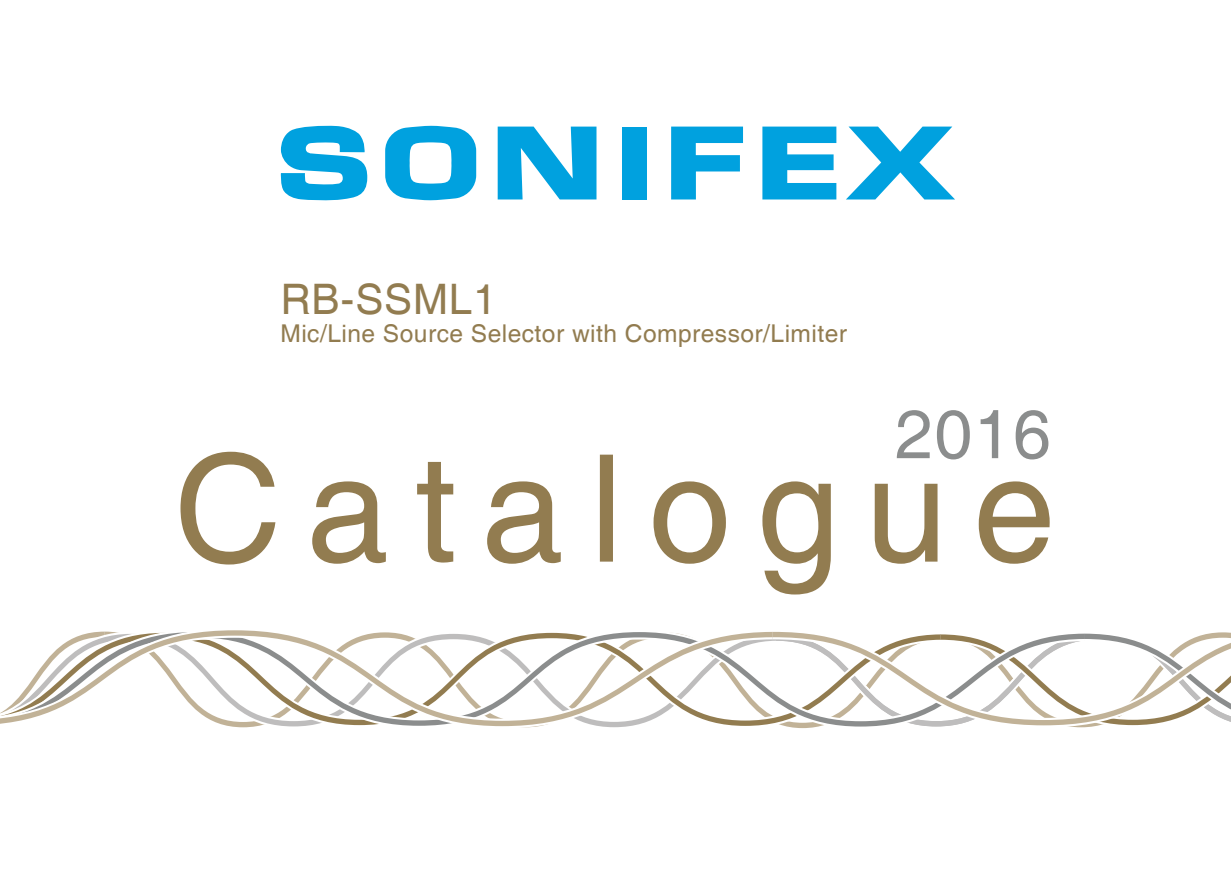
<style>
.page{position:relative;width:1231px;height:869px;background:#fff}
.page>*{position:absolute;margin:0;border:0;box-sizing:border-box;transform-origin:0 0}
.t1{font:148.92px "Helvetica";letter-spacing:.17em;color:#927c50}
.t2{font:68.25px "Helvetica";color:#8b8d8d}
.t3{font:42px "Helvetica";letter-spacing:.02em;color:#927c50}
.t4{font:24.5px "Helvetica";letter-spacing:.02em;color:#927c50}
</style>
<div class="page">
<svg style="left:281px;top:126px;width:86px;height:74px"></svg>
<svg style="left:497px;top:126px;width:99px;height:73px"></svg>
<div style="left:622px;top:126px;width:24px;height:73px;background:#00a1df"></div>
<svg style="left:671px;top:126px;width:72px;height:73px"></svg>
<svg style="left:762px;top:126px;width:74px;height:73px"></svg>
<svg style="left:385px;top:126px;width:91px;height:74px"></svg>
<svg style="left:846px;top:126px;width:109px;height:73px"></svg>
<svg style="left:781px;top:725px;width:357px;height:3px"></svg>
<svg style="left:224px;top:725px;width:537px;height:3px"></svg>
<svg style="left:772px;top:631px;width:458px;height:94px"></svg>
<svg style="left:0;top:630px;width:772px;height:95px"></svg>
<h3 class="t3" style="left:280px;top:274px;width:217px">RB-SSML1</h3>
<p class="t4" style="left:280px;top:319px;width:568px">Mic/Line Source Selector with Compressor/Limiter</p>
<h2 class="t2" style="left:894px;top:394px;width:157px">2016</h2>
<h1 class="t1" style="left:174px;top:423px;width:883px">Catalogue</h1>
</div>
